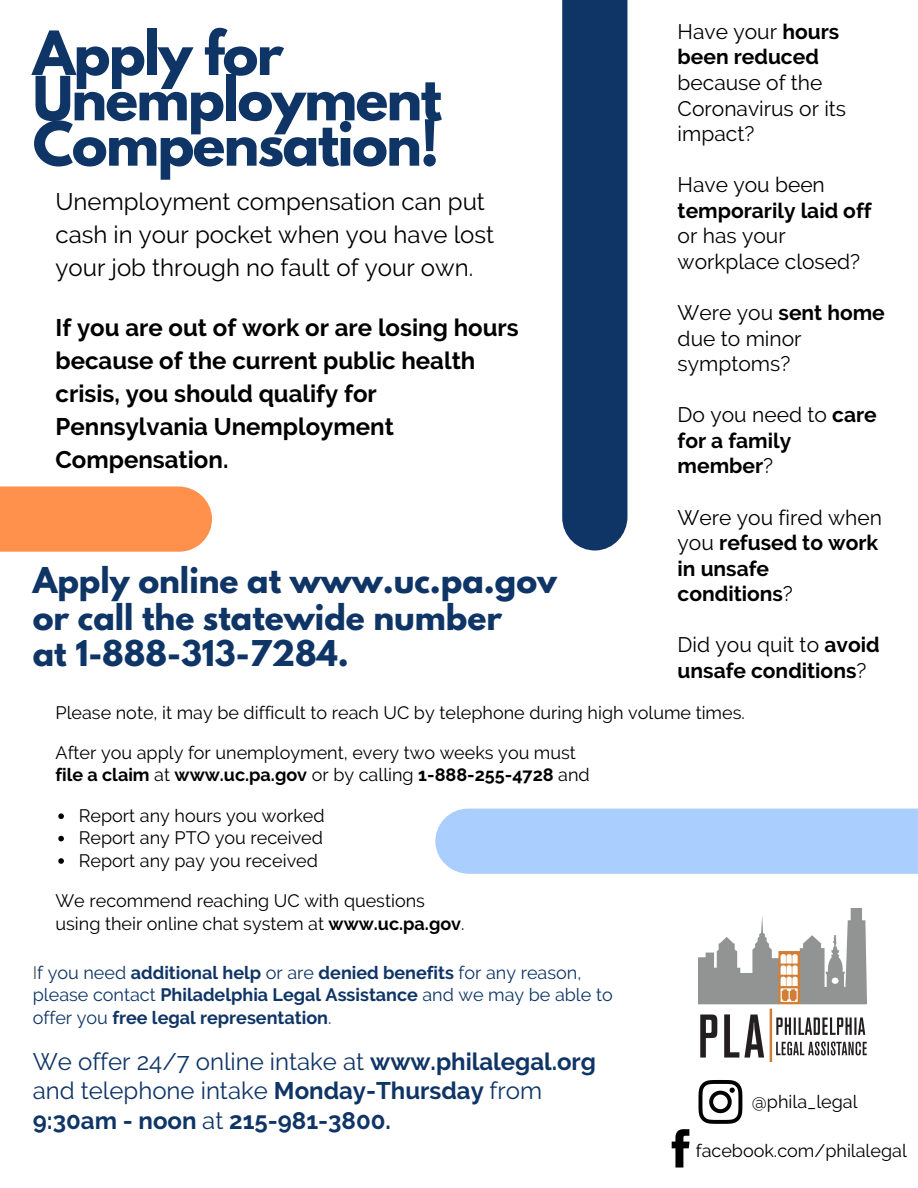
<style>
.page{position:relative;width:918px;height:1188px;background:#fff}
.page>*{position:absolute;margin:0;border:0;box-sizing:border-box;transform-origin:0 0}
.t1{font:700 54px/45.3px "League Spartan";letter-spacing:-.03em;color:#0f3566}
.t2{font:700 31.5px/36.6px "League Spartan";color:#0f3566}
.t3{font:700 24px/33px "Raleway";color:#000}
.t4{font:700 24px/29.4px "Raleway";color:#0f3566}
.t5{font:24px/33px "Raleway";color:#000}
.t6{font:700 21px/25.5px "Raleway";color:#000}
.t7{font:21px/25.5px "Raleway";color:#000}
.t8{font:18px/22.4px "Raleway";color:#000}
.t9{font:700 18px/22.4px "Raleway";color:#0f3566}
.s1{font-weight:400}
.s2{font-weight:700}
.s3{font-weight:400;color:#545454}
</style>
<div class="page">
<div style="left:0;top:486px;width:212px;height:66px;background:#ff914d"></div>
<svg style="left:58px;top:813px;width:6px;height:6px"></svg>
<svg style="left:58px;top:836px;width:6px;height:5px"></svg>
<svg style="left:58px;top:858px;width:6px;height:6px"></svg>
<div style="left:435px;top:809px;width:483px;height:65px;background:#aacfff"></div>
<div style="left:562px;top:0;width:65px;height:551px;background:#0f3566"></div>
<img style="left:699px;top:908px;width:167px;height:153px">
<svg style="left:672px;top:1129px;width:17px;height:39px"></svg>
<svg style="left:699px;top:1080px;width:43px;height:44px"></svg>
<h1 class="t1" style="left:33px;top:37px;width:411px">Apply for<br>Unemployment<br>Compensation!</h1>
<h3 class="t5" style="left:56px;top:185px;width:440px">Unemployment compensation can put cash in your pocket when you have lost your job through no fault of your own.</h3>
<h3 class="t3" style="left:56px;top:311px;width:465px">If you are out of work or are losing hours because of the current public health crisis, you should qualify for<br>Pennsylvania Unemployment<br>Compensation.</h3>
<h2 class="t2" style="left:33px;top:566px;width:526px">Apply online at www.uc.pa.gov or call the statewide number<br>at 1-888-313-7284.</h2>
<p class="t6" style="left:678px;top:19px;width:163px"><span class="s1">Have your</span> hours been reduced</p>
<p class="t7" style="left:678px;top:70px;width:170px">because of the<br>Coronavirus or its impact?</p>
<p class="t7" style="left:678px;top:172px;width:149px">Have you been</p>
<p class="t6" style="left:678px;top:198px;width:195px">temporarily laid off</p>
<p class="t7" style="left:678px;top:223px;width:184px">or has your workplace closed?</p>
<p class="t7" style="left:678px;top:300px;width:209px">Were you <span class="s2">sent home </span>due to minor symptoms?</p>
<p class="t6" style="left:678px;top:402px;width:201px"><span class="s1">Do you need to</span> care for a family member<span class="s1">?</span></p>
<p class="t6" style="left:678px;top:504px;width:206px"><span class="s1">Were you fired when you</span> refused to work in unsafe conditions<span class="s1">?</span></p>
<p class="t6" style="left:678px;top:632px;width:204px"><span class="s1">Did you quit to</span> avoid unsafe conditions<span class="s1">?</span></p>
<p class="t8" style="left:56px;top:702px;width:691px">Please note, it may be difficult to reach UC by telephone during high volume times.</p>
<p class="t8" style="left:56px;top:741px;width:536px">After you apply for unemployment, every two weeks you must <span class="s2">file a claim</span> at <span class="s2">www.uc.pa.gov</span> or by calling <span class="s2">1-888-255-4728</span> and</p>
<p class="t8" style="left:79px;top:804px;width:247px;text-align:justify">Report any hours you worked Report any PTO you received Report any pay you received</p>
<p class="t8" style="left:56px;top:890px;width:411px">We recommend reaching UC with questions using their online chat system at <span class="s2">www.uc.pa.gov</span>.</p>
<p class="t9" style="left:33px;top:961px;width:581px"><span class="s3">I</span><span class="s1">f you need</span> additional help <span class="s1">or are</span> denied benefits <span class="s1">for any reason, please contact</span> Philadelphia Legal Assistance <span class="s1">and we may be able to offer you</span> free legal representation<span class="s1">.</span></p>
<h3 class="t4" style="left:33px;top:1047px;width:565px"><span class="s1">We offer 24/7 online intake at</span> www.philalegal.org <span class="s1">and telephone intake</span> Monday-Thursday <span class="s1">from<br></span>9:30am - noon <span class="s1">at</span> 215-981-3800.</h3>
<p class="t8" style="left:752px;top:1090px;width:107px">@phila_legal</p>
<p class="t8" style="left:696px;top:1139px;width:213px">facebook.com/philalegal</p>
</div>
